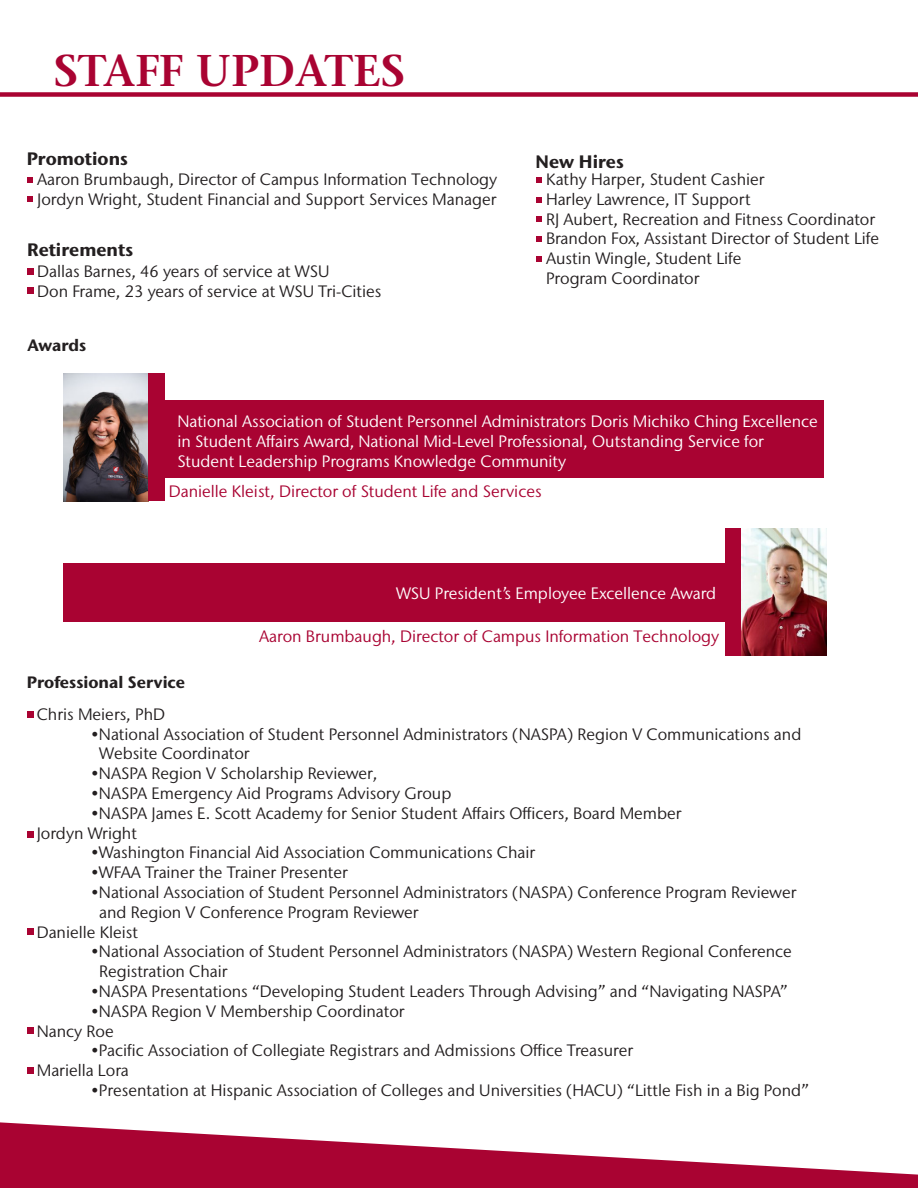
<style>
.page{position:relative;width:918px;height:1188px;background:#fff}
.page>*{position:absolute;margin:0;border:0;box-sizing:border-box;transform-origin:0 0}
.t1{font:600 44.4px "Stone Serif Std";color:#a90332}
.t2{font:700 18px "Stone Sans IIITC Std";color:#231f20}
.t3{font:16.5px/19.8px "Stone Sans IIITC Std";color:#231f20}
.t4{font:16.5px/19.8px "Stone Sans IIITC Std";color:#fff}
.t5{font:16.5px "Stone Sans IIITC Std";color:#a90332}
.t6{font:700 16.5px "Stone Sans IIITC Std";color:#231f20}
</style>
<div class="page">
<div style="left:725px;top:528px;width:16px;height:128px;background:#a90332"></div>
<div style="left:63px;top:563px;width:743px;height:58px;background:#a90332"></div>
<div style="left:135px;top:400px;width:689px;height:78px;background:#a90332"></div>
<div style="left:0;top:92px;width:918px;height:5px;background:#a90332"></div>
<svg style="left:27px;top:177px;width:6px;height:6px"></svg>
<svg style="left:27px;top:197px;width:6px;height:5px"></svg>
<div style="left:27px;top:268px;width:7px;height:7px;background:#a90332"></div>
<img style="left:63px;top:373px;width:86px;height:128px">
<img style="left:741px;top:528px;width:86px;height:128px">
<svg style="left:536px;top:177px;width:6px;height:6px"></svg>
<svg style="left:536px;top:197px;width:6px;height:6px"></svg>
<svg style="left:536px;top:216px;width:6px;height:6px"></svg>
<svg style="left:536px;top:236px;width:6px;height:6px"></svg>
<div style="left:149px;top:373px;width:16px;height:128px;background:#a90332"></div>
<div style="left:27px;top:711px;width:7px;height:7px;background:#a90332"></div>
<div style="left:27px;top:287px;width:7px;height:7px;background:#a90332"></div>
<div style="left:27px;top:831px;width:7px;height:7px;background:#a90332"></div>
<div style="left:27px;top:928px;width:7px;height:7px;background:#a90332"></div>
<div style="left:27px;top:1027px;width:7px;height:7px;background:#a90332"></div>
<div style="left:27px;top:1067px;width:7px;height:7px;background:#a90332"></div>
<svg style="left:536px;top:256px;width:6px;height:6px"></svg>
<svg style="left:0;top:1122px;width:918px;height:66px;fill:#a90332"></svg>
<p class="t1" style="left:54px;top:44px;width:353px">STAFF UPDATES</p>
<p class="t2" style="left:27px;top:147px;width:103px">Promotions</p>
<p class="t3" style="left:37px;top:169px;width:462px">Aaron Brumbaugh, Director of Campus Information Technology<br>Jordyn Wright, Student Financial and Support Services Manager</p>
<p class="t2" style="left:27px;top:238px;width:108px">Retirements</p>
<p class="t3" style="left:37px;top:261px;width:346px">Dallas Barnes, 46 years of service at WSU<br>Don Frame, 23 years of service at WSU Tri-Cities</p>
<p class="t6" style="left:27px;top:334px;width:60px">Awards</p>
<p class="t2" style="left:536px;top:150px;width:90px">New Hires</p>
<p class="t3" style="left:546px;top:169px;width:220px">Kathy Harper, Student Cashier</p>
<p class="t3" style="left:546px;top:189px;width:206px">Harley Lawrence, IT Support</p>
<p class="t3" style="left:546px;top:209px;width:331px">RJ Aubert, Recreation and Fitness Coordinator</p>
<p class="t3" style="left:546px;top:229px;width:335px">Brandon Fox, Assistant Director of Student Life</p>
<p class="t3" style="left:546px;top:249px;width:197px">Austin Wingle, Student Life</p>
<p class="t3" style="left:546px;top:268px;width:155px">Program Coordinator</p>
<p class="t4" style="left:177px;top:411px;width:642px">National Association of Student Personnel Administrators Doris Michiko Ching Excellence in Student Affairs Award, National Mid-Level Professional, Outstanding Service for</p>
<p class="t4" style="left:177px;top:451px;width:390px">Student Leadership Programs Knowledge Community</p>
<p class="t5" style="left:169px;top:482px;width:374px">Danielle Kleist, Director of Student Life and Services</p>
<p class="t4" style="left:396px;top:583px;width:322px">WSU President’s Employee Excellence Award</p>
<p class="t6" style="left:27px;top:672px;width:160px">Professional Service</p>
<p class="t5" style="left:259px;top:626px;width:462px">Aaron Brumbaugh, Director of Campus Information Technology</p>
<p class="t3" style="left:37px;top:704px;width:130px">Chris Meiers, PhD</p>
<p class="t3" style="left:99px;top:724px;width:704px;text-indent:-8px">•National Association of Student Personnel Administrators (NASPA) Region V Communications and<br>Website Coordinator</p>
<p class="t3" style="left:91px;top:763px;width:288px">•NASPA Region V Scholarship Reviewer,</p>
<p class="t3" style="left:91px;top:783px;width:362px">•NASPA Emergency Aid Programs Advisory Group</p>
<p class="t3" style="left:91px;top:803px;width:592px">•NASPA James E. Scott Academy for Senior Student Affairs Officers, Board Member</p>
<p class="t3" style="left:37px;top:823px;width:102px">Jordyn Wright</p>
<p class="t3" style="left:91px;top:843px;width:446px">•Washington Financial Aid Association Communications Chair</p>
<p class="t3" style="left:91px;top:862px;width:259px">•WFAA Trainer the Trainer Presenter</p>
<p class="t3" style="left:99px;top:882px;width:699px;text-indent:-8px">•National Association of Student Personnel Administrators (NASPA) Conference Program Reviewer and Region V Conference Program Reviewer</p>
<p class="t3" style="left:37px;top:922px;width:103px">Danielle Kleist</p>
<p class="t3" style="left:91px;top:942px;width:703px">•National Association of Student Personnel Administrators (NASPA) Western Regional Conference</p>
<p class="t3" style="left:99px;top:961px;width:130px">Registration Chair</p>
<p class="t3" style="left:91px;top:981px;width:699px">•NASPA Presentations “Developing Student Leaders Through Advising” and “Navigating NASPA”</p>
<p class="t3" style="left:91px;top:1001px;width:315px">•NASPA Region V Membership Coordinator</p>
<p class="t3" style="left:37px;top:1021px;width:79px">Nancy Roe</p>
<p class="t3" style="left:91px;top:1041px;width:544px">•Pacific Association of Collegiate Registrars and Admissions Office Treasurer</p>
<p class="t3" style="left:37px;top:1060px;width:94px">Mariella Lora</p>
<p class="t3" style="left:91px;top:1080px;width:720px">•Presentation at Hispanic Association of Colleges and Universities (HACU) “Little Fish in a Big Pond”</p>
</div>
